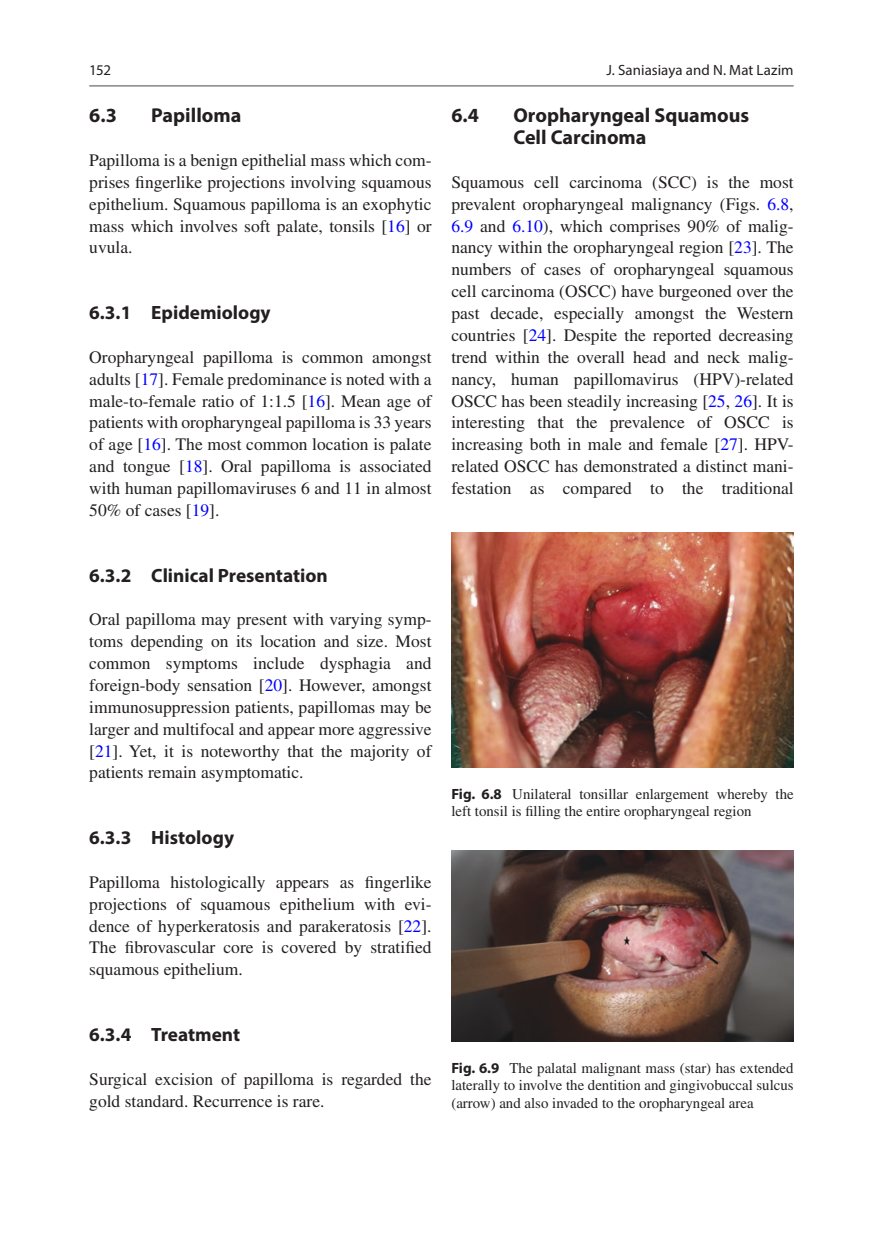
<style>
.page{position:relative;width:883px;height:1260px;background:#fff}
.page>*{position:absolute;margin:0;border:0;box-sizing:border-box;transform-origin:0 0}
._1_hd{font:700 20.12px/21.9px "Myriad Pro";color:#231f20}
._2_hd{font:700 19.25px "Myriad Pro";color:#231f20}
.Text_flush{font:17.5px/21.9px "Times LT Std";color:#231f20;text-align:justify}
.t1{font:14.88px/17.5px "Times LT Std";color:#231f20}
.t2{font:14.88px "Myriad Pro";letter-spacing:.005em;color:#231f20}
.s1{color:#00f}
.s2{font-family:"Myriad Pro";font-weight:700}
</style>
<div class="page">
<img style="left:452px;top:532px;width:341px;height:235px">
<img style="left:452px;top:851px;width:341px;height:190px">
<hr style="left:89px;top:85px;width:705px;height:2px;background:#939598">
<p class="t2" style="left:89px;top:61px;width:23px">152</p>
<h2 class="_1_hd" style="left:89px;top:104px;width:29px">6.3</h2>
<h2 class="_1_hd" style="left:151px;top:104px;width:92px">Papilloma</h2>
<p class="Text_flush" style="left:89px;top:149px;width:344px">Papilloma is a benign epithelial mass which com&shy;prises fingerlike projections involving squamous epithelium. Squamous papilloma is an exophytic mass which involves soft palate, tonsils [<span class="s1">16</span>] or uvula.</p>
<h3 class="_2_hd" style="left:89px;top:300px;width:183px">6.3.1 Epidemiology</h3>
<p class="Text_flush" style="left:89px;top:346px;width:344px">Oropharyngeal papilloma is common amongst adults [<span class="s1">17</span>]. Female predominance is noted with a male-to-female ratio of 1:1.5 [<span class="s1">16</span>]. Mean age of patients with oropharyngeal papilloma is 33 years of age [<span class="s1">16</span>]. The most common location is palate and tongue [<span class="s1">18</span>]. Oral papilloma is associated with human papillomaviruses 6 and 11 in almost 50% of cases [<span class="s1">19</span>].</p>
<p class="t2" style="left:606px;top:61px;width:189px">J. Saniasiaya and N. Mat Lazim</p>
<h2 class="_1_hd" style="left:451px;top:104px;width:29px">6.4</h2>
<h2 class="_1_hd" style="left:513px;top:104px;width:237px">Oropharyngeal Squamous<br>Cell Carcinoma</h2>
<p class="Text_flush" style="left:451px;top:171px;width:344px">Squamous cell carcinoma (SCC) is the most prevalent oropharyngeal malignancy (Figs. <span class="s1">6.8</span>, <span class="s1">6.9</span> and <span class="s1">6.10</span>), which comprises 90% of malig&shy;nancy within the oropharyngeal region [<span class="s1">23</span>]. The numbers of cases of oropharyngeal squamous cell carcinoma (OSCC) have burgeoned over the past decade, especially amongst the Western countries [<span class="s1">24</span>]. Despite the reported decreasing trend within the overall head and neck malig&shy;nancy, human papillomavirus (HPV)-related OSCC has been steadily increasing [<span class="s1">25</span>, <span class="s1">26</span>]. It is interesting that the prevalence of OSCC is increasing both in male and female [<span class="s1">27</span>]. HPV&shy;related OSCC has demonstrated a distinct mani&shy;festation as compared to the traditional</p>
<h3 class="_2_hd" style="left:89px;top:563px;width:240px">6.3.2 Clinical Presentation</h3>
<p class="Text_flush" style="left:89px;top:608px;width:344px">Oral papilloma may present with varying symp&shy;toms depending on its location and size. Most common symptoms include dysphagia and foreign-body sensation [<span class="s1">20</span>]. However, amongst immunosuppression patients, papillomas may be larger and multifocal and appear more aggressive [<span class="s1">21</span>]. Yet, it is noteworthy that the majority of patients remain asymptomatic.</p>
<h3 class="_2_hd" style="left:89px;top:825px;width:146px">6.3.3 Histology</h3>
<p class="Text_flush" style="left:89px;top:871px;width:344px">Papilloma histologically appears as fingerlike projections of squamous epithelium with evi&shy;dence of hyperkeratosis and parakeratosis [<span class="s1">22</span>].<br>The fibrovascular core is covered by stratified squamous epithelium.</p>
<p class="t1" style="left:451px;top:785px;width:344px"><span class="s2">Fig. 6.8</span> Unilateral tonsillar enlargement whereby the left tonsil is filling the entire oropharyngeal region</p>
<h3 class="_2_hd" style="left:89px;top:1022px;width:152px">6.3.4 Treatment</h3>
<p class="Text_flush" style="left:89px;top:1068px;width:344px">Surgical excision of papilloma is regarded the gold standard. Recurrence is rare.</p>
<p class="t1" style="left:451px;top:1059px;width:344px;text-align:justify"><span class="s2">Fig. 6.9</span> The palatal malignant mass (star) has extended laterally to involve the dentition and gingivobuccal sulcus (arrow) and also invaded to the oropharyngeal area</p>
</div>
